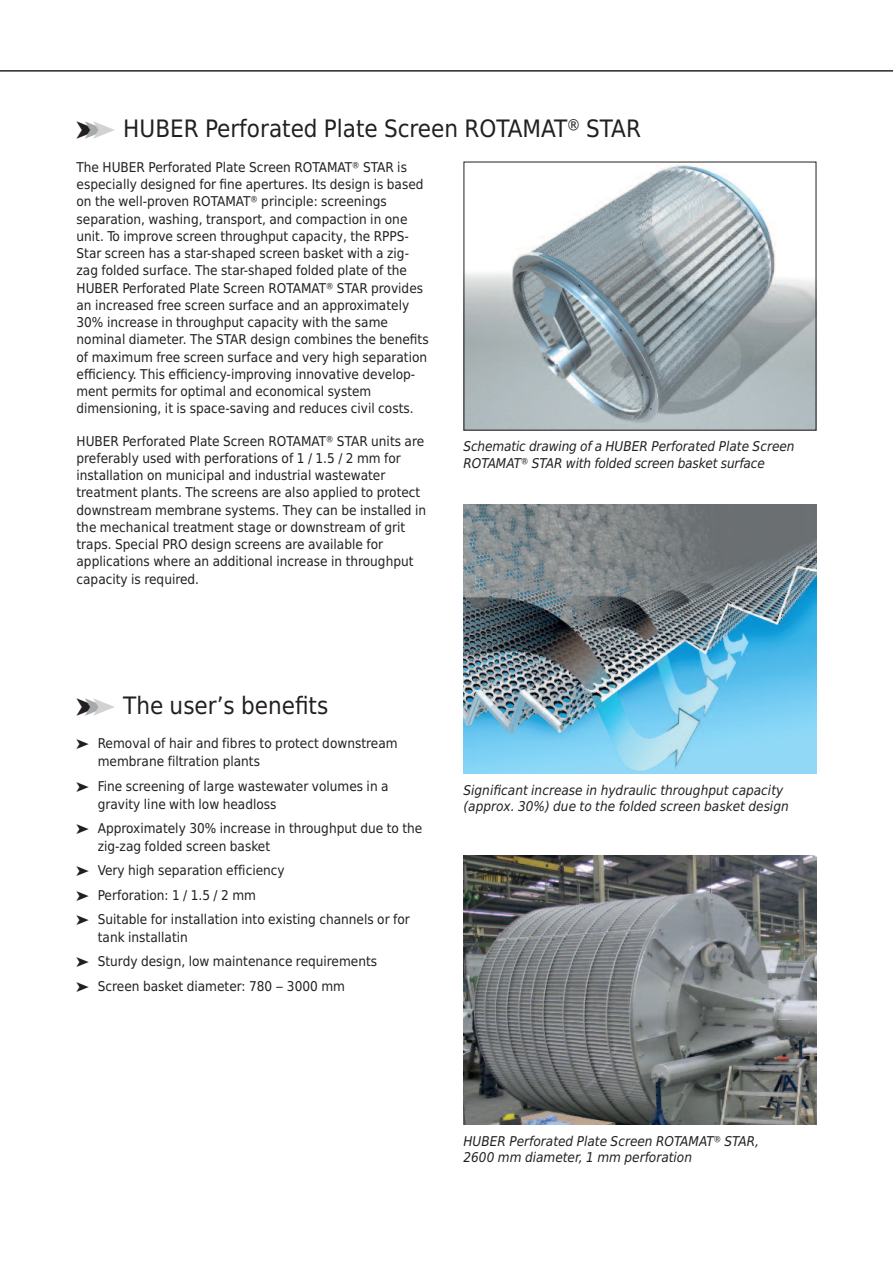
<style>
.page{position:relative;width:893px;height:1263px;background:#fff}
.page>*{position:absolute;margin:0;border:0;box-sizing:border-box;transform-origin:0 0}
.t1{font:24px "Huber Tec";color:#231f20}
.t2{font:13.5px/17.2px "Huber Tec";color:#231f20}
.t3{font:italic 13.5px/16.5px "Huber Tec";color:#231f20}
.s1{color:#a8a9ad}
.s2{color:#d1d2d4}
</style>
<div class="page">
<hr style="left:0;top:71px;width:893px;height:1px;background:#231f20">
<img style="left:465px;top:164px;width:349px;height:265px">
<img style="left:463px;top:505px;width:353px;height:269px">
<img style="left:463px;top:856px;width:353px;height:269px">
<h1 class="t1" style="left:77px;top:115px;width:566px">➤<span class="s1">➤</span><span class="s2">➤</span> HUBER Perforated Plate Screen ROTAMAT® STAR</h1>
<p class="t2" style="left:77px;top:159px;width:354px">The HUBER Perforated Plate Screen ROTAMAT® STAR is especially designed for fine apertures. Its design is based on the well-proven ROTAMAT® principle: screenings separation, washing, transport, and compaction in one unit. To improve screen throughput capacity, the RPPS-Star screen has a star-shaped screen basket with a zig&shy;zag folded surface. The star-shaped folded plate of the HUBER Perforated Plate Screen ROTAMAT® STAR provides an increased free screen surface and an approximately 30% increase in throughput capacity with the same nominal diameter. The STAR design combines the benefits of maximum free screen surface and very high separation efficiency. This efficiency-improving innovative develop&shy;ment permits for optimal and economical system dimensioning, it is space-saving and reduces civil costs.</p>
<p class="t2" style="left:77px;top:432px;width:351px">HUBER Perforated Plate Screen ROTAMAT® STAR units are preferably used with perforations of 1 / 1.5 / 2 mm for installation on municipal and industrial wastewater treatment plants. The screens are also applied to protect downstream membrane systems. They can be installed in the mechanical treatment stage or downstream of grit traps. Special PRO design screens are available for applications where an additional increase in throughput capacity is required.</p>
<p class="t3" style="left:463px;top:438px;width:333px">Schematic drawing of a HUBER Perforated Plate Screen<br>ROTAMAT® STAR with folded screen basket surface</p>
<h1 class="t1" style="left:77px;top:692px;width:253px">➤<span class="s1">➤</span><span class="s2">➤</span> The user’s benefits</h1>
<p class="t2" style="left:98px;top:734px;width:301px;line-height:18px;text-indent:-21px">➤ Removal of hair and fibres to protect downstream membrane filtration plants</p>
<p class="t2" style="left:98px;top:777px;width:292px;line-height:18px;text-indent:-21px">➤ Fine screening of large wastewater volumes in a gravity line with low headloss</p>
<p class="t2" style="left:98px;top:819px;width:326px;line-height:18px;text-indent:-21px">➤ Approximately 30% increase in throughput due to the zig-zag folded screen basket</p>
<p class="t2" style="left:77px;top:858px;width:335px;line-height:24.5px">➤ Very high separation efficiency<br>➤ Perforation: 1 / 1.5 / 2 mm<br>➤ Suitable for installation into existing channels or for</p>
<p class="t2" style="left:77px;top:925px;width:302px;line-height:24.5px;text-indent:21px">tank installatin<br>➤ Sturdy design, low maintenance requirements ➤ Screen basket diameter: 780 – 3000 mm</p>
<p class="t3" style="left:463px;top:782px;width:327px">Significant increase in hydraulic throughput capacity (approx. 30%) due to the folded screen basket design</p>
<p class="t3" style="left:463px;top:1133px;width:297px">HUBER Perforated Plate Screen ROTAMAT® STAR,<br>2600 mm diameter, 1 mm perforation</p>
</div>
